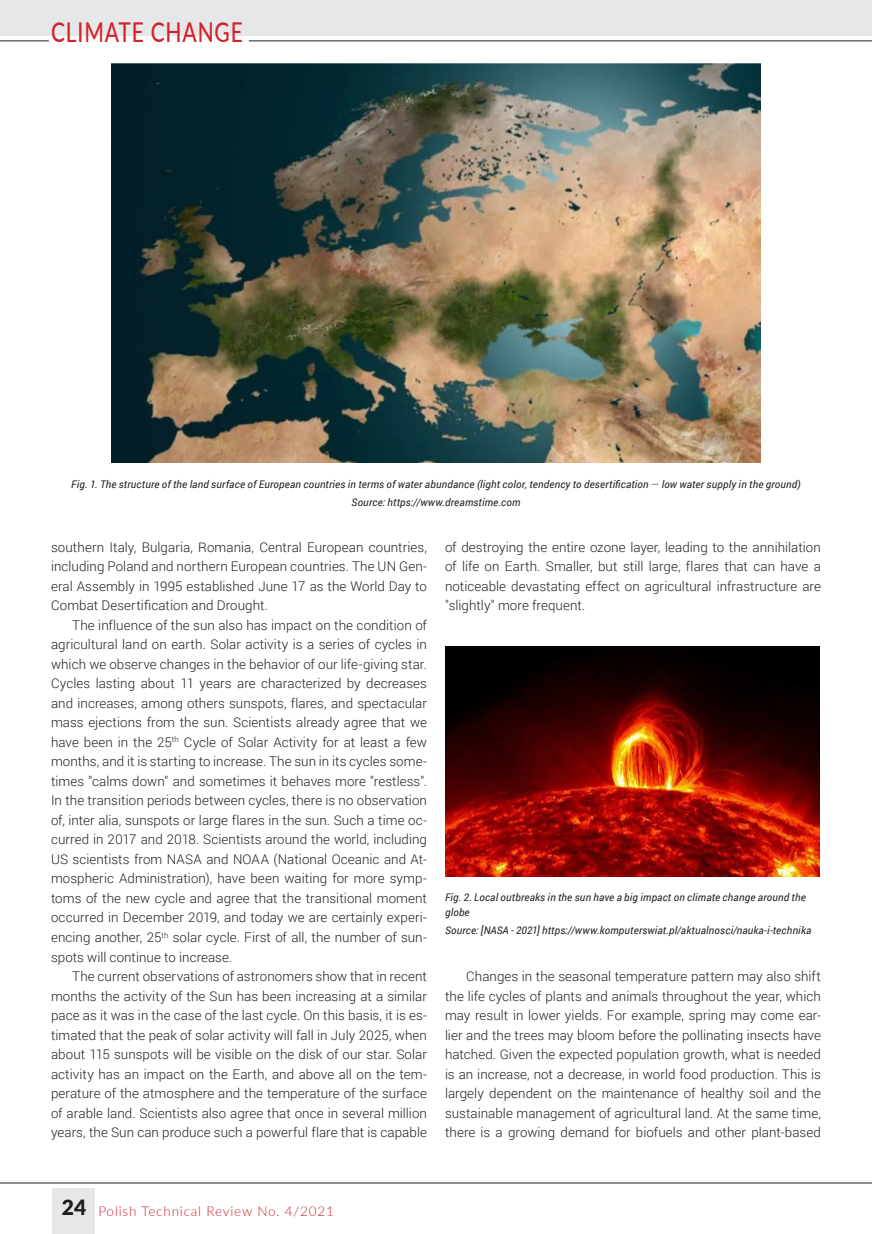
<style>
.page{position:relative;width:872px;height:1234px;background:#fff}
.page>*{position:absolute;margin:0;border:0;box-sizing:border-box;transform-origin:0 0}
.t1{font:500 27.3px "Lato";letter-spacing:.04em;color:#d1232a;scale:.77 1}
.t2{font:300 13.5px "Lato";letter-spacing:.06em;color:#d1232a}
.Tekst_podstawowy_21{font:300 13.35px/19.5px "Roboto";letter-spacing:.005em;color:#231f20;text-align:justify}
.PODPIS_rysunku{font:italic 10.5px/15px "Roboto";letter-spacing:.02em;color:#231f20}
.s1{font-weight:300;font-style:normal}
.s2{font-weight:900;font-size:21px;color:#231f20}
</style>
<div class="page">
<div style="left:52px;top:1187px;width:42px;height:46px;background:#e6e7e9"></div>
<hr style="left:0;top:1182px;width:872px;height:1px;background:#231f20">
<div style="left:0;top:0;width:871px;height:36px;background:#e6e7e9"></div>
<hr style="left:0;top:40px;width:49px;height:1px;background:#231f20">
<hr style="left:249px;top:40px;width:623px;height:1px;background:#231f20">
<hr style="left:871px;top:0;width:1px;height:36px;background:#e6e7e9">
<img style="left:112px;top:64px;width:648px;height:398px">
<img style="left:445px;top:646px;width:374px;height:229px">
<h1 class="t1" style="left:51px;top:12px;width:251px">CLIMATE CHANGE</h1>
<p class="PODPIS_rysunku" style="left:71px;top:476px;width:731px">Fig. 1. The structure of the land surface of European countries in terms of water abundance (light color, tendency to desertification <span class="s1">—</span> low water supply in the ground)</p>
<p class="PODPIS_rysunku" style="left:352px;top:494px;width:170px">Source: https://www.dreamstime.com</p>
<p class="Tekst_podstawowy_21" style="left:51px;top:536px;width:377px">southern Italy, Bulgaria, Romania, Central European countries, including Poland and northern European countries. The UN Gen&shy;eral Assembly in 1995 established June 17 as the World Day to Combat Desertification and Drought.</p>
<p class="Tekst_podstawowy_21" style="left:51px;top:614px;width:377px;text-indent:21px">The influence of the sun also has impact on the condition of agricultural land on earth. Solar activity is a series of cycles in which we observe changes in the behavior of our life-giving star.<br>Cycles lasting about 11 years are characterized by decreases and increases, among others sunspots, flares, and spectacular mass ejections from the sun. Scientists already agree that we have been in the 25<sup>th</sup> Cycle of Solar Activity for at least a few months, and it is starting to increase. The sun in its cycles some&shy;times "calms down" and sometimes it behaves more "restless".<br>In the transition periods between cycles, there is no observation of, inter alia, sunspots or large flares in the sun. Such a time oc&shy;curred in 2017 and 2018. Scientists around the world, including US scientists from NASA and NOAA (National Oceanic and At&shy;mospheric Administration), have been waiting for more symp&shy;toms of the new cycle and agree that the transitional moment occurred in December 2019, and today we are certainly experi&shy;encing another, 25<sup>th</sup> solar cycle. First of all, the number of sun&shy;spots will continue to increase.</p>
<p class="Tekst_podstawowy_21" style="left:51px;top:965px;width:377px;text-indent:21px">The current observations of astronomers show that in recent months the activity of the Sun has been increasing at a similar pace as it was in the case of the last cycle. On this basis, it is es&shy;timated that the peak of solar activity will fall in July 2025, when about 115 sunspots will be visible on the disk of our star. Solar activity has an impact on the Earth, and above all on the tem&shy;perature of the atmosphere and the temperature of the surface of arable land. Scientists also agree that once in several million years, the Sun can produce such a powerful flare that is capable</p>
<p class="Tekst_podstawowy_21" style="left:445px;top:536px;width:377px">of destroying the entire ozone layer, leading to the annihilation of life on Earth. Smaller, but still large, flares that can have a noticeable devastating effect on agricultural infrastructure are "slightly" more frequent.</p>
<p class="PODPIS_rysunku" style="left:445px;top:889px;width:362px">Fig. 2. Local outbreaks in the sun have a big impact on climate change around the globe</p>
<p class="PODPIS_rysunku" style="left:445px;top:922px;width:368px">Source: [NASA - 2021] https://www.komputerswiat.pl/aktualnosci/nauka-i-technika</p>
<p class="Tekst_podstawowy_21" style="left:445px;top:965px;width:377px;text-indent:21px">Changes in the seasonal temperature pattern may also shift the life cycles of plants and animals throughout the year, which may result in lower yields. For example, spring may come ear&shy;lier and the trees may bloom before the pollinating insects have hatched. Given the expected population growth, what is needed is an increase, not a decrease, in world food production. This is largely dependent on the maintenance of healthy soil and the sustainable management of agricultural land. At the same time, there is a growing demand for biofuels and other plant-based</p>
<p class="t2" style="left:62px;top:1201px;width:274px"><span class="s2">24</span> Polish Technical Review No. 4/2021</p>
</div>
